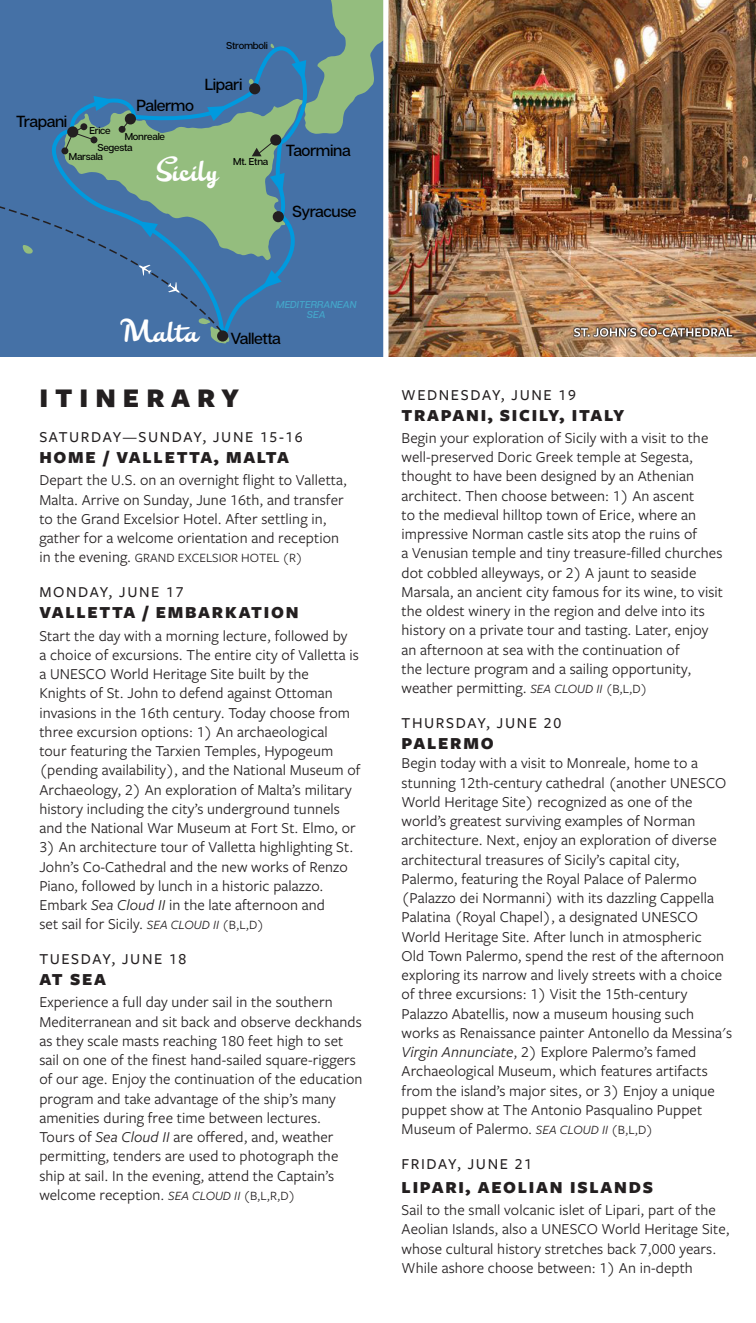
<style>
.page{position:relative;width:756px;height:1323px;background:#fff}
.page>*{position:absolute;margin:0;border:0;box-sizing:border-box;transform-origin:0 0}
.t1{font:32.02px "Barton Graph";color:#fff}
.t2{font:900 28px "Freight Sans Pro";letter-spacing:.25em;color:#231f20}
.Body_copy{font:900 17.5px "Freight Sans Pro";letter-spacing:.1em;color:#231f20}
.t3{font:500 16.1px "Articulat C Fv 2";letter-spacing:-.025em;color:#000}
.Body_copy-2{font:15.75px/19.2px "Freight Sans Pro";letter-spacing:.005em;color:#231f20}
.Body_copy-3{font:500 15.75px "Freight Sans Pro";letter-spacing:.1em;color:#231f20}
.Body_copy-4{font:13.12px "Freight Sans Pro";letter-spacing:.005em;color:#231f20}
.t4{font:500 9.97px "Articulat C Fv 2";letter-spacing:-.025em;color:#000}
.t5{font:italic 500 9.97px/10px "Articulat C Fv 2";color:#44a6ca;text-align:center}
.s1{font-size:15.75px}
.s2{font-style:italic}
.s3{font-style:italic;font-size:13.12px}
.s4{font-size:13.12px}
</style>
<div class="page">
<img style="left:388px;top:0;width:368px;height:357px">
<div style="left:0;top:0;width:386px;height:357px;background:#4571a6"></div>
<svg style="left:310px;top:0;width:73px;height:134px;fill:#94bd7e"></svg>
<svg style="left:0;top:60px;width:306px;height:284px"></svg>
<div style="left:383px;top:0;width:5px;height:364px;background:#fff"></div>
<svg style="left:572px;top:326px;width:162px;height:12px"></svg>
<svg style="left:574px;top:328px;width:158px;height:9px"></svg>
<p class="t4" style="left:226px;top:40px;width:43px">Stromboli</p>
<p class="t3" style="left:16px;top:112px;width:53px">Trapani</p>
<p class="t4" style="left:89px;top:124px;width:23px">Erice</p>
<p class="t3" style="left:137px;top:96px;width:59px">Palermo</p>
<p class="t4" style="left:125px;top:131px;width:42px">Monreale</p>
<p class="t3" style="left:205px;top:75px;width:39px">Lipari</p>
<p class="t4" style="left:97px;top:142px;width:37px">Segesta</p>
<p class="t4" style="left:69px;top:151px;width:36px">Marsala</p>
<p class="t1" style="left:157px;top:151px;width:63px">Sicily</p>
<p class="t4" style="left:233px;top:156px;width:37px">Mt. Etna</p>
<p class="t3" style="left:286px;top:141px;width:66px">Taormina</p>
<p class="t3" style="left:292px;top:202px;width:66px">Syracuse</p>
<p class="t1" style="left:125px;top:311px;width:75px">Malta</p>
<p class="t5" style="left:276px;top:300px;width:82px">MEDITERRANEAN<br>SEA</p>
<p class="t3" style="left:230px;top:329px;width:52px">Valletta</p>
<p class="t2" style="left:39px;top:379px;width:202px">ITINERARY</p>
<p class="Body_copy-3" style="left:39px;top:427px;width:265px">SATURDAY—SUNDAY, JUNE 15-16</p>
<p class="Body_copy" style="left:39px;top:445px;width:251px">HOME / VALLETTA, MALTA</p>
<p class="Body_copy-2" style="left:39px;top:470px;width:309px">Depart the U.S. on an overnight flight to Valletta, Malta. Arrive on Sunday, June 16th, and transfer to the Grand Excelsior Hotel. After settling in, gather for a welcome orientation and reception</p>
<p class="Body_copy-4" style="left:39px;top:549px;width:265px"><span class="s1">in the evening.</span> GRAND EXCELSIOR HOTEL (R)</p>
<p class="Body_copy-3" style="left:39px;top:582px;width:146px">MONDAY, JUNE 17</p>
<p class="Body_copy" style="left:39px;top:601px;width:261px">VALLETTA / EMBARKATION</p>
<p class="Body_copy-2" style="left:39px;top:625px;width:323px">Start the day with a morning lecture, followed by<br>a choice of excursions. The entire city of Valletta is a UNESCO World Heritage Site built by the<br>Knights of St. John to defend against Ottoman invasions in the 16th century. Today choose from three excursion options: 1) An archaeological<br>tour featuring the Tarxien Temples, Hypogeum (pending availability), and the National Museum of Archaeology, 2) An exploration of Malta’s military history including the city’s underground tunnels and the National War Museum at Fort St. Elmo, or</p>
<p class="Body_copy-2" style="left:39px;top:837px;width:315px">3) An architecture tour of Valletta highlighting St.<br>John’s Co-Cathedral and the new works of Renzo Piano, followed by lunch in a historic palazzo.<br>Embark <span class="s2">Sea Cloud II</span> in the late afternoon and<br>set sail for Sicily. <span class="s3">SEA CLOUD II</span> <span class="s4">(B,L,D)</span></p>
<p class="Body_copy-3" style="left:39px;top:949px;width:149px">TUESDAY, JUNE 18</p>
<p class="Body_copy" style="left:39px;top:967px;width:68px">AT SEA</p>
<p class="Body_copy-2" style="left:39px;top:992px;width:325px">Experience a full day under sail in the southern Mediterranean and sit back and observe deckhands as they scale masts reaching 180 feet high to set sail on one of the finest hand-sailed square-riggers of our age. Enjoy the continuation of the education program and take advantage of the ship’s many amenities during free time between lectures.<br>Tours of <span class="s2">Sea Cloud II</span> are offered, and, weather permitting, tenders are used to photograph the ship at sail. In the evening, attend the Captain’s welcome reception. <span class="s3">SEA CLOUD II</span> <span class="s4">(B,L,R,D)</span></p>
<p class="Body_copy-3" style="left:402px;top:384px;width:176px">WEDNESDAY, JUNE 19</p>
<p class="Body_copy" style="left:402px;top:403px;width:224px">TRAPANI, SICILY, ITALY</p>
<p class="Body_copy-2" style="left:402px;top:428px;width:323px">Begin your exploration of Sicily with a visit to the well-preserved Doric Greek temple at Segesta, thought to have been designed by an Athenian architect. Then choose between: 1) An ascent<br>to the medieval hilltop town of Erice, where an impressive Norman castle sits atop the ruins of<br>a Venusian temple and tiny treasure-filled churches dot cobbled alleyways, or 2) A jaunt to seaside Marsala, an ancient city famous for its wine, to visit the oldest winery in the region and delve into its history on a private tour and tasting. Later, enjoy an afternoon at sea with the continuation of<br>the lecture program and a sailing opportunity, weather permitting. <span class="s3">SEA CLOUD II</span> <span class="s4">(B,L,D)</span></p>
<p class="Body_copy-3" style="left:402px;top:712px;width:161px">THURSDAY, JUNE 20</p>
<p class="Body_copy" style="left:402px;top:731px;width:93px">PALERMO</p>
<p class="Body_copy-2" style="left:402px;top:753px;width:332px">Begin today with a visit to Monreale, home to a stunning 12th-century cathedral (another UNESCO World Heritage Site) recognized as one of the world’s greatest surviving examples of Norman architecture. Next, enjoy an exploration of diverse architectural treasures of Sicily’s capital city, Palermo, featuring the Royal Palace of Palermo (Palazzo dei Normanni) with its dazzling Cappella Palatina (Royal Chapel), a designated UNESCO World Heritage Site. After lunch in atmospheric<br>Old Town Palermo, spend the rest of the afternoon exploring its narrow and lively streets with a choice of three excursions: 1) Visit the 15th-century Palazzo Abatellis, now a museum housing such works as Renaissance painter Antonello da Messina's <span class="s2">Virgin Annunciate</span>, 2) Explore Palermo’s famed Archaeological Museum, which features artifacts from the island’s major sites, or 3) Enjoy a unique puppet show at The Antonio Pasqualino Puppet Museum of Palermo. <span class="s3">SEA CLOUD II</span> <span class="s4">(B,L,D)</span></p>
<p class="Body_copy-3" style="left:402px;top:1153px;width:132px">FRIDAY, JUNE 21</p>
<p class="Body_copy" style="left:402px;top:1175px;width:253px">LIPARI, AEOLIAN ISLANDS</p>
<p class="Body_copy-2" style="left:402px;top:1200px;width:330px">Sail to the small volcanic islet of Lipari, part of the Aeolian Islands, also a UNESCO World Heritage Site, whose cultural history stretches back 7,000 years.<br>While ashore choose between: 1) An in-depth</p>
</div>
